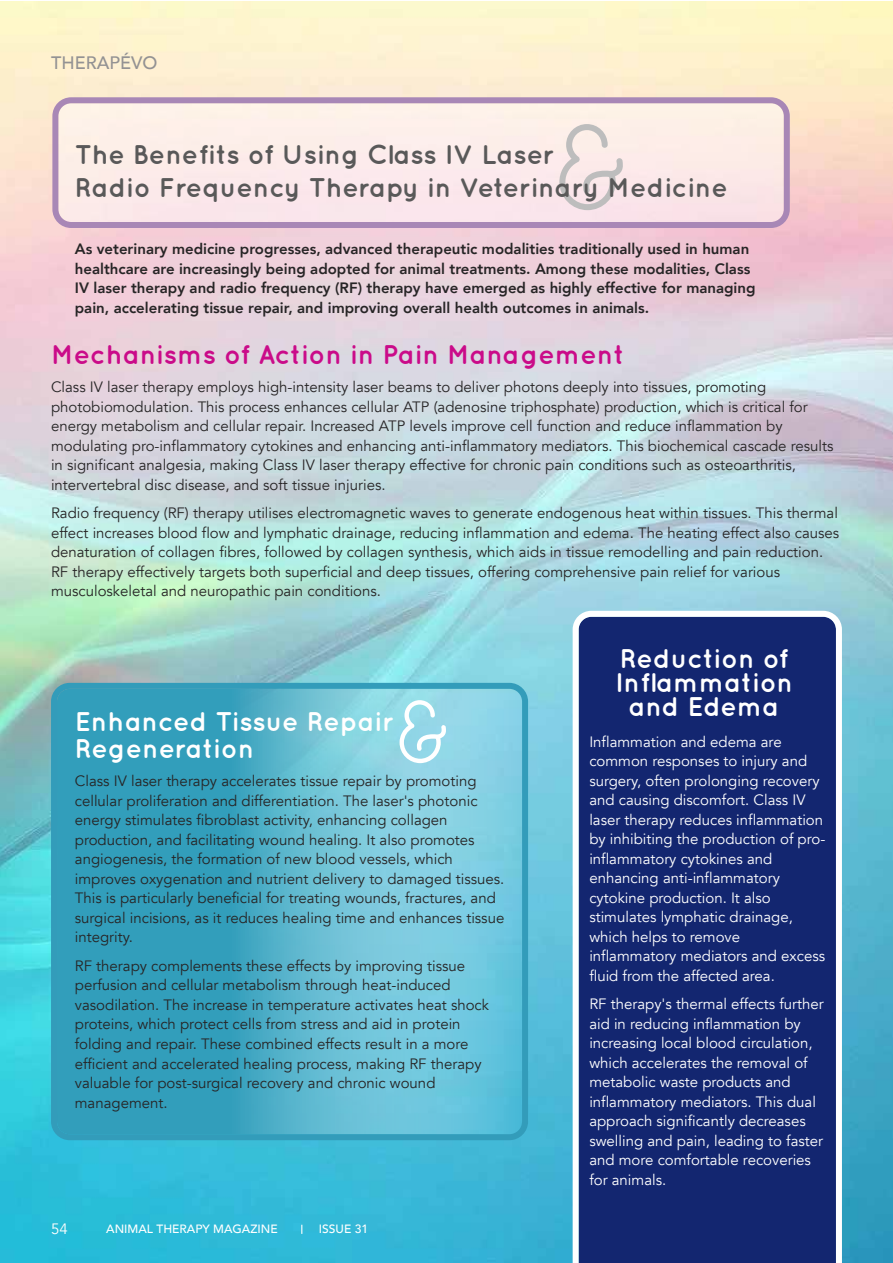
<style>
.page{position:relative;width:893px;height:1263px;background:#fff}
.page>*{position:absolute;margin:0;border:0;box-sizing:border-box;transform-origin:0 0}
.t1{font:123px "Quicksand";color:#bdbdbd}
.t2{font:90px "Quicksand";color:#fff}
.t3{font:700 27px "Quicksand";color:#595959}
.t4{font:700 27px/27px "Quicksand";color:#fff}
.t5{font:700 27px "Quicksand";color:#ca0b89}
.t6{font:500 18px "Avenir";color:#939293}
.t7{font:15px/19.5px "Avenir";color:#272526}
.t8{font:15px/19.5px "Avenir";color:#fff}
.t9{font:800 15px/19.5px "Avenir";color:#272526}
.t10{font:500 12px "Avenir";color:#fff}
</style>
<div class="page">
<img style="left:0;top:2px;width:893px;height:1261px">
<svg style="left:52px;top:97px;width:738px;height:131px;background:#f3e0e3"></svg>
<svg style="left:51px;top:683px;width:477px;height:457px;background:#55b4cc"></svg>
<div style="left:573px;top:611px;width:269px;height:652px;background:#132670"></div>
<p class="t6" style="left:51px;top:51px;width:108px">THERAPÉVO</p>
<p class="t1" style="left:553px;top:126px;width:87px">&amp;</p>
<p class="t3" style="left:75px;top:145px;width:481px">The Benefits of Using Class IV Laser</p>
<p class="t3" style="left:75px;top:178px;width:655px">Radio Frequency Therapy in Veterinary Medicine</p>
<p class="t9" style="left:75px;top:240px;width:682px">As veterinary medicine progresses, advanced therapeutic modalities traditionally used in human healthcare are increasingly being adopted for animal treatments. Among these modalities, Class IV laser therapy and radio frequency (RF) therapy have emerged as highly effective for managing pain, accelerating tissue repair, and improving overall health outcomes in animals.</p>
<p class="t5" style="left:51px;top:345px;width:575px">Mechanisms of Action in Pain Management</p>
<p class="t7" style="left:51px;top:378px;width:784px">Class IV laser therapy employs high-intensity laser beams to deliver photons deeply into tissues, promoting photobiomodulation. This process enhances cellular ATP (adenosine triphosphate) production, which is critical for energy metabolism and cellular repair. Increased ATP levels improve cell function and reduce inflammation by modulating pro-inflammatory cytokines and enhancing anti-inflammatory mediators. This biochemical cascade results in significant analgesia, making Class IV laser therapy effective for chronic pain conditions such as osteoarthritis, intervertebral disc disease, and soft tissue injuries.</p>
<p class="t7" style="left:51px;top:504px;width:790px">Radio frequency (RF) therapy utilises electromagnetic waves to generate endogenous heat within tissues. This thermal effect increases blood flow and lymphatic drainage, reducing inflammation and edema. The heating effect also causes denaturation of collagen fibres, followed by collagen synthesis, which aids in tissue remodelling and pain reduction.<br>RF therapy effectively targets both superficial and deep tissues, offering comprehensive pain relief for various musculoskeletal and neuropathic pain conditions.</p>
<p class="t2" style="left:395px;top:701px;width:64px">&amp;</p>
<p class="t4" style="left:75px;top:710px;width:320px">Enhanced Tissue Repair<br>Regeneration</p>
<p class="t7" style="left:75px;top:772px;width:431px">Class IV laser therapy accelerates tissue repair by promoting cellular proliferation and differentiation. The laser's photonic energy stimulates fibroblast activity, enhancing collagen production, and facilitating wound healing. It also promotes angiogenesis, the formation of new blood vessels, which improves oxygenation and nutrient delivery to damaged tissues.<br>This is particularly beneficial for treating wounds, fractures, and surgical incisions, as it reduces healing time and enhances tissue integrity.</p>
<p class="t7" style="left:75px;top:956px;width:416px">RF therapy complements these effects by improving tissue perfusion and cellular metabolism through heat-induced vasodilation. The increase in temperature activates heat shock proteins, which protect cells from stress and aid in protein folding and repair. These combined effects result in a more efficient and accelerated healing process, making RF therapy valuable for post-surgical recovery and chronic wound management.</p>
<p class="t8" style="left:51px;top:1219px;width:18px">54</p>
<p class="t10" style="left:106px;top:1221px;width:173px">ANIMAL THERAPY MAGAZINE</p>
<p class="t10" style="left:319px;top:1221px;width:51px">ISSUE 31</p>
<p class="t4" style="left:615px;top:649px;width:179px;line-height:24px">Reduction of<br>Inflammation</p>
<p class="t4" style="left:629px;top:696px;width:152px">and Edema</p>
<p class="t8" style="left:589px;top:732px;width:238px">Inflammation and edema are common responses to injury and surgery, often prolonging recovery and causing discomfort. Class IV laser therapy reduces inflammation by inhibiting the production of pro&shy;inflammatory cytokines and enhancing anti-inflammatory cytokine production. It also stimulates lymphatic drainage, which helps to remove inflammatory mediators and excess fluid from the affected area.</p>
<p class="t8" style="left:589px;top:995px;width:236px">RF therapy's thermal effects further aid in reducing inflammation by increasing local blood circulation, which accelerates the removal of metabolic waste products and inflammatory mediators. This dual approach significantly decreases swelling and pain, leading to faster and more comfortable recoveries for animals.</p>
</div>
